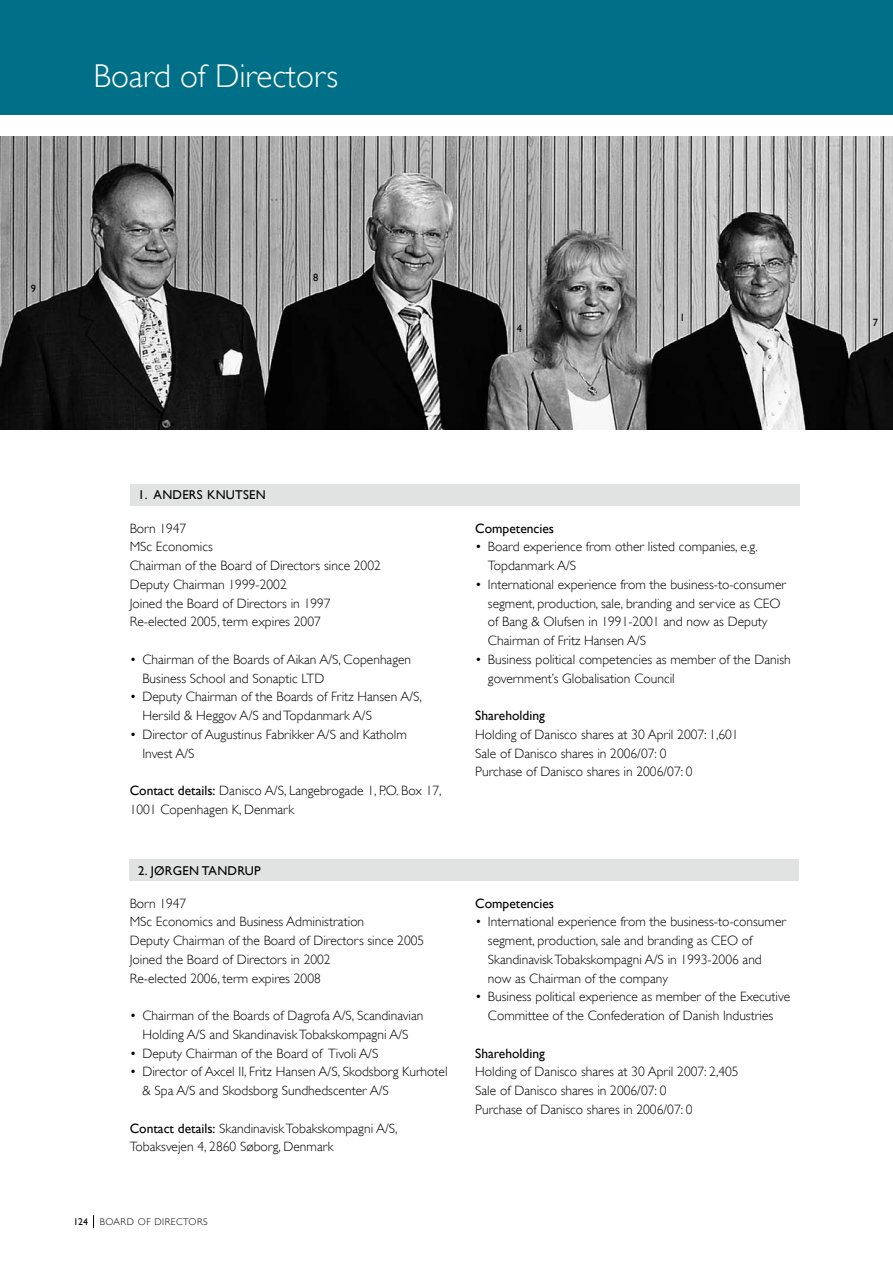
<style>
.page{position:relative;width:893px;height:1263px;background:#fff}
.page>*{position:absolute;margin:0;border:0;box-sizing:border-box;transform-origin:0 0}
.t1{font:300 33px "Gill Sans";color:#fff}
.t2{font:300 13.5px/18.8px "Gill Sans";color:#000}
.t3{font:13.5px "Gill Sans";color:#000}
.t4{font:12.75px "Gill Sans";letter-spacing:.02em;color:#000}
.t5{font:10.5px "Gill Sans";color:#000}
.t6{font:300 9.75px "Gill Sans";letter-spacing:.05em;color:#000}
.s1{font-weight:400}
</style>
<div class="page">
<div style="left:0;top:0;width:893px;height:115px;background:#007088"></div>
<svg style="left:93px;top:1215px;width:1px;height:13px"></svg>
<div style="left:130px;top:484px;width:669px;height:22px;background:#e1e2e2"></div>
<div style="left:130px;top:859px;width:669px;height:22px;background:#e1e2e2"></div>
<img style="left:0;top:136px;width:893px;height:293px">
<h1 class="t1" style="left:94px;top:56px;width:246px">Board of Directors</h1>
<p class="t5" style="left:31px;top:282px;width:7px">9</p>
<p class="t5" style="left:313px;top:272px;width:7px">8</p>
<p class="t5" style="left:517px;top:323px;width:7px">4</p>
<p class="t5" style="left:680px;top:311px;width:7px">1</p>
<p class="t4" style="left:138px;top:488px;width:129px">1. Anders Knutsen</p>
<p class="t2" style="left:130px;top:519px;width:253px">Born 1947<br>MSc Economics<br>Chairman of the Board of Directors since 2002<br>Deputy Chairman 1999-2002<br>Joined the Board of Directors in 1997<br>Re-elected 2005, term expires 2007</p>
<p class="t2" style="left:142px;top:650px;width:270px;text-indent:-13px">• Chairman of the Boards of Aikan A/S, Copenhagen<br>Business School and Sonaptic LTD</p>
<p class="t2" style="left:142px;top:687px;width:281px;text-indent:-13px">• Deputy Chairman of the Boards of Fritz Hansen A/S,<br>Hersild &amp; Heggov A/S and Topdanmark A/S</p>
<p class="t2" style="left:142px;top:725px;width:266px;text-indent:-13px">• Director of Augustinus Fabrikker A/S and Katholm<br>I nvest A/S</p>
<p class="t2" style="left:130px;top:781px;width:313px"><span class="s1">Contact details:</span> Danisco A/S, Langebrogade 1, P.O. Box 17,<br>1001 Copenhagen K, Denmark</p>
<p class="t4" style="left:138px;top:863px;width:124px">2. jørgen tandrup</p>
<p class="t2" style="left:130px;top:894px;width:296px">Born 1947<br>MSc Economics and Business Administration<br>Deputy Chairman of the Board of Directors since 2005<br>Joined the Board of Directors in 2002<br>Re-elected 2006, term expires 2008</p>
<p class="t2" style="left:130px;top:1006px;width:295px;text-align:center">• Chairman of the Boards of Dagrofa A/S, Scandinavian<br>Holding A/S and Skandinavisk Tobakskompagni A/S</p>
<p class="t2" style="left:130px;top:1044px;width:249px">• Deputy Chairman of the Board of Tivoli A/S</p>
<p class="t2" style="left:142px;top:1062px;width:307px;text-indent:-13px">• Director of Axcel II , Fritz Hansen A/S, Skodsborg Kurhotel &amp; Spa A/S and Skodsborg Sundhedscenter A/S</p>
<p class="t2" style="left:130px;top:1119px;width:269px"><span class="s1">Contact details:</span> Skandinavisk Tobakskompagni A/S,<br>Tobaksvejen 4, 2860 Søborg, Denmark</p>
<p class="t6" style="left:73px;top:1216px;width:136px"><span class="s1">124</span> board of directors</p>
<p class="t3" style="left:475px;top:520px;width:80px">Competencies</p>
<p class="t2" style="left:488px;top:537px;width:271px;text-indent:-13px">• Board experience from other listed companies, e.g.<br>Topdanmark A/S</p>
<p class="t2" style="left:488px;top:575px;width:300px;text-indent:-13px">• I nternational experience from the business-to-consumer segment, production, sale, branding and service as CEO<br>of Bang &amp; Olufsen in 1991-2001 and now as Deputy Chairman of Fritz Hansen A/S</p>
<p class="t2" style="left:488px;top:650px;width:304px;text-indent:-13px">• Business political competencies as member of the Danish government’s Globalisation Council</p>
<p class="t3" style="left:475px;top:708px;width:71px">Shareholding</p>
<p class="t2" style="left:475px;top:725px;width:265px">Holding of Danisco shares at 30 April 2007: 1,601<br>Sale of Danisco shares in 2006/07: 0<br>Purchase of Danisco shares in 2006/07: 0</p>
<p class="t3" style="left:475px;top:895px;width:80px">Competencies</p>
<p class="t2" style="left:488px;top:912px;width:300px;text-indent:-13px">• International experience from the business-to-consumer segment, production, sale and branding as CEO</p>
<p class="t2" style="left:488px;top:931px;width:275px;text-indent:254px">of<br>Skandinavisk Tobakskompagni A/S in 1993-2006 and now as Chairman of the company</p>
<p class="t2" style="left:475px;top:987px;width:316px;text-align:center">• Business political experience as member of the Executive<br>Committee of the Confederation of Danish I ndustries</p>
<p class="t3" style="left:475px;top:1045px;width:71px">Shareholding</p>
<p class="t2" style="left:475px;top:1062px;width:265px">Holding of Danisco shares at 30 April 2007: 2,405<br>Sale of Danisco shares in 2006/07: 0<br>Purchase of Danisco shares in 2006/07: 0</p>
<p class="t5" style="left:873px;top:316px;width:7px">7</p>
</div>
